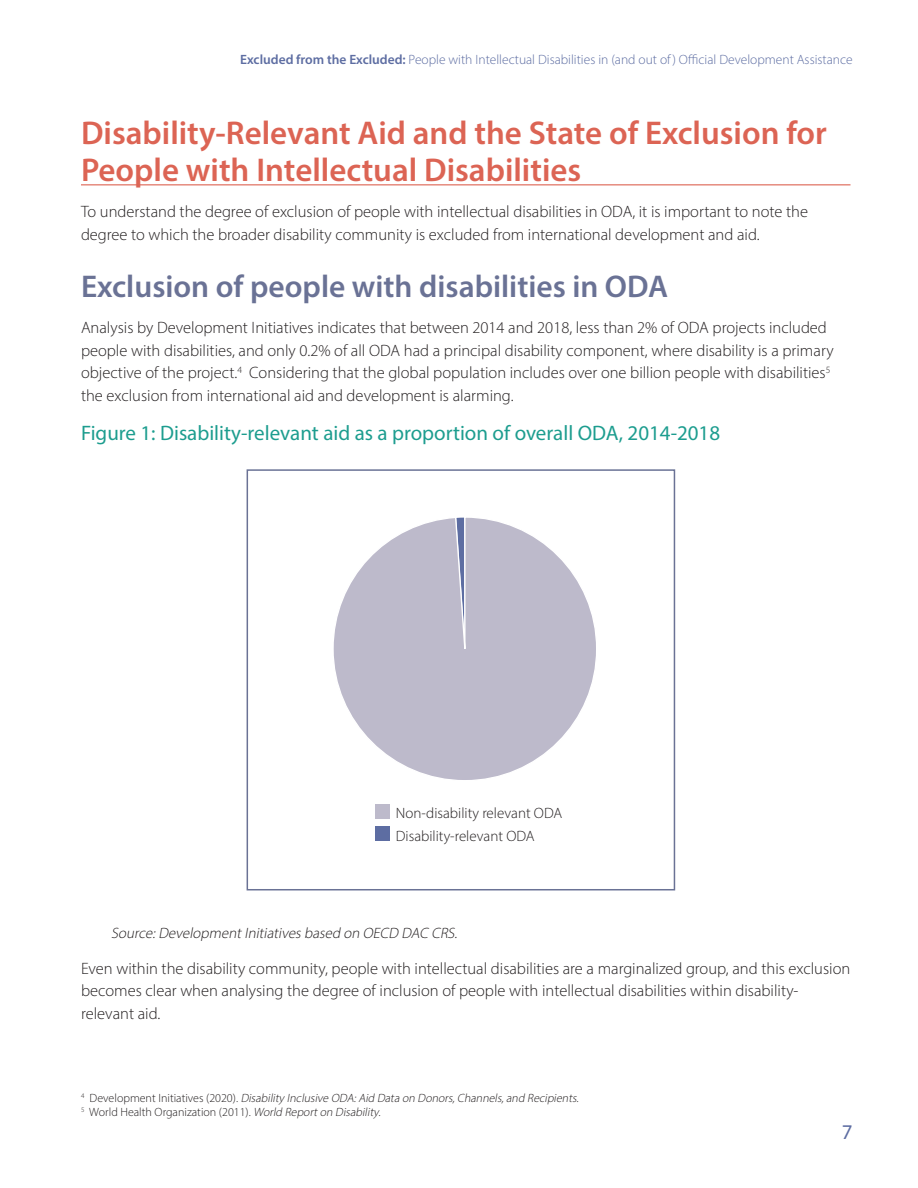
<style>
.page{position:relative;width:918px;height:1188px;background:#fff}
.page>*{position:absolute;margin:0;border:0;box-sizing:border-box;transform-origin:0 0}
.sub{font:600 33px/37.5px "Myriad Pro";color:#dc6454}
.sub_sub{font:600 31.5px "Myriad Pro";color:#6a7295}
.Figure{font:21px "Myriad Pro";color:#1d9d8f}
.t1{font:21px "Myriad Pro";color:#5d6da2}
.body{font:300 16.5px/22.5px "Myriad Pro";color:#231f20}
.source{font:italic 300 15px "Myriad Pro";color:#231f20}
.bullet{font:300 15px "Myriad Pro";color:#231f20}
.t2{font:300 13.5px "Myriad Pro";color:#5d6da2}
.footnote{font:italic 300 12px "Myriad Pro";color:#231f20}
.footnote-2{font:300 12px "Myriad Pro";color:#231f20}
.s1{font-weight:600}
.s2{font-style:normal}
.s3{font-style:italic}
</style>
<div class="page">
<hr style="left:81px;top:184px;width:769px;height:1px;background:#dc6454">
<div style="left:333px;top:517px;width:264px;height:264px;background:#bdbacb;border-radius:131px"></div>
<div style="left:375px;top:804px;width:14px;height:14px;background:#bdbacb"></div>
<div style="left:375px;top:827px;width:14px;height:14px;background:#5d6da2"></div>
<div style="left:247px;top:469px;width:428px;height:421px;border:2px solid #6a7295"></div>
<p class="t2" style="left:240px;top:52px;width:614px"><span class="s1">Excluded from the Excluded:</span> People with Intellectual Disabilities in (and out of ) Official Development Assistance</p>
<p class="sub" style="left:81px;top:113px;width:747px">Disability-Relevant Aid and the State of Exclusion for<br>People with Intellectual Disabilities</p>
<p class="body" style="left:81px;top:200px;width:729px">To understand the degree of exclusion of people with intellectual disabilities in ODA, it is important to note the degree to which the broader disability community is excluded from international development and aid.</p>
<p class="sub_sub" style="left:81px;top:267px;width:589px">Exclusion of people with disabilities in ODA</p>
<p class="body" style="left:81px;top:316px;width:754px">Analysis by Development Initiatives indicates that between 2014 and 2018, less than 2% of ODA projects included people with disabilities, and only 0.2% of all ODA had a principal disability component, where disability is a primary objective of the project.<sup>4</sup> Considering that the global population includes over one billion people with disabilities<sup>5 </sup>the exclusion from international aid and development is alarming.</p>
<p class="Figure" style="left:81px;top:420px;width:641px">Figure 1: Disability-relevant aid as a proportion of overall ODA, 2014-2018</p>
<p class="bullet" style="left:396px;top:804px;width:168px">Non-disability relevant ODA</p>
<p class="bullet" style="left:396px;top:827px;width:140px">Disability-relevant ODA</p>
<p class="source" style="left:111px;top:924px;width:351px">Source:DevelopmentInitiativesbased on OECD DAC CRS.</p>
<p class="body" style="left:81px;top:957px;width:771px">Even within the disability community, people with intellectual disabilities are a marginalized group, and this exclusion becomes clear when analysing the degree of inclusion of people with intellectual disabilities within disability&shy;relevant aid.</p>
<p class="footnote" style="left:81px;top:1090px;width:502px"><sup>4</sup> <span class="s2">D eve l o p m e n t I n i t i a t i ve s (2 0 2 0) .</span> Disability Inclusive ODA:Aid Data on Donors,Channels,and Recipients.</p>
<p class="footnote-2" style="left:81px;top:1105px;width:303px"><sup>5</sup> World Health Organization (2011). <span class="s3">World Reporton Disability.</span></p>
<p class="t1" style="left:842px;top:1119px;width:12px">7</p>
</div>
